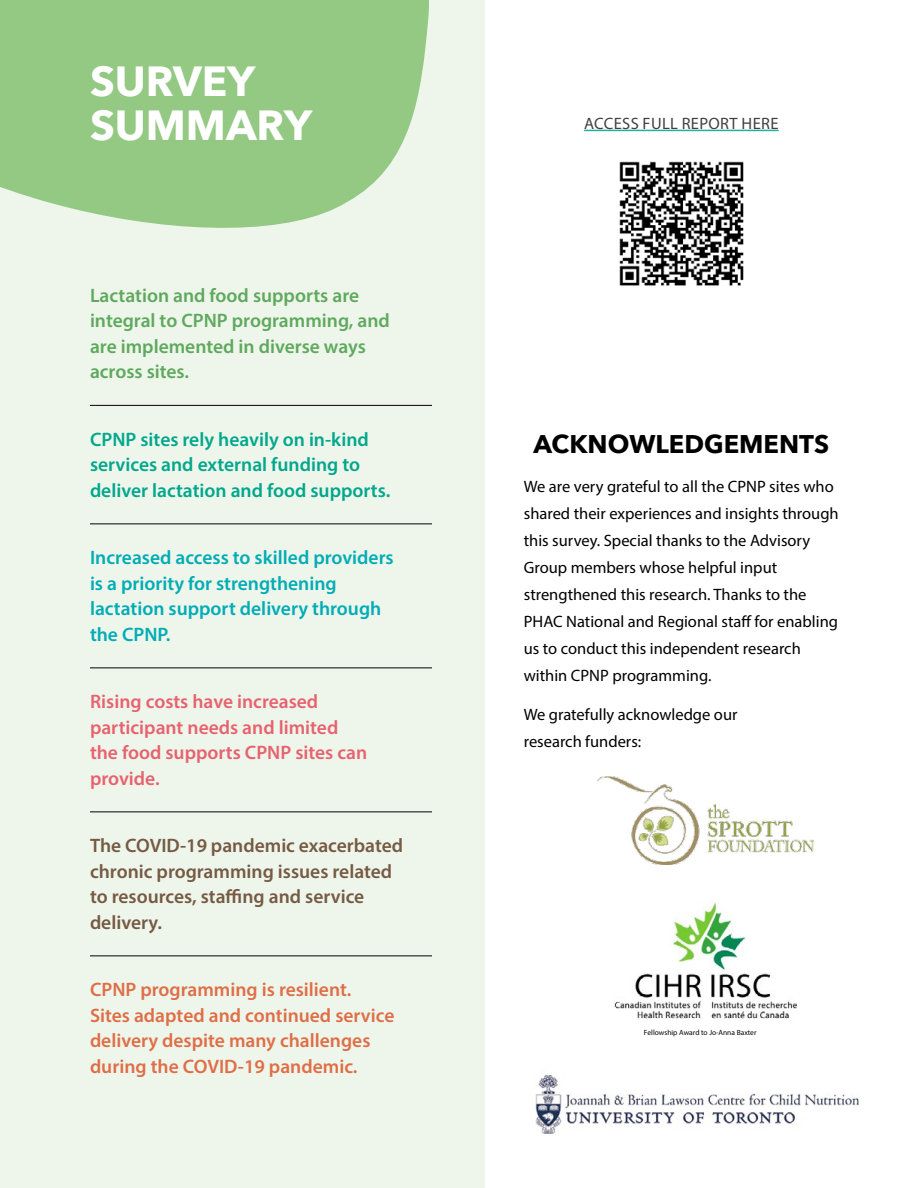
<style>
.page{position:relative;width:918px;height:1188px;background:#fff}
.page>*{position:absolute;margin:0;border:0;box-sizing:border-box;transform-origin:0 0}
.h1_heading_s1{font:700 42px/43.5px "Avenir Next";color:#fff}
.h4_heading_s4{font:700 25.5px "Avenir Next";color:#000}
.p_body_paragraph_s5{font:600 19.5px/25.5px "Myriad Pro";color:#df6e47}
.p_body_paragraph_s5-2{font:600 19.5px/25.5px "Myriad Pro";color:#765a43}
.p_body_paragraph_s5-3{font:600 19.5px/25.5px "Myriad Pro";color:#00acb5}
.p_body_paragraph_s5-4{font:600 19.5px/25.5px "Myriad Pro";color:#5fa95e}
.p_body_paragraph_s5-5{font:600 19.5px/25.5px "Myriad Pro";color:#00a78c}
.p_body_paragraph_s5-6{font:600 19.5px/25.5px "Myriad Pro";color:#e7626f}
.p_body_paragraph_s5-7{font:16.5px/27px "Myriad Pro";color:#000}
.p_body_paragraph_s5-8{font:16.5px "Myriad Pro";letter-spacing:.02em;color:#414042}
.t1{font:7.5px "Myriad Pro";color:#000}
</style>
<div class="page">
<div style="left:0;top:0;width:484px;height:1188px;background:#eef6eb"></div>
<svg style="left:0;top:0;width:429px;height:228px;background:#9dcd8e"></svg>
<hr style="left:90px;top:405px;width:342px;height:1px;background:#000">
<hr style="left:90px;top:524px;width:342px;height:1px;background:#000">
<hr style="left:90px;top:668px;width:342px;height:1px;background:#000">
<hr style="left:90px;top:812px;width:342px;height:1px;background:#000">
<hr style="left:90px;top:956px;width:342px;height:1px;background:#000">
<img style="left:614px;top:902px;width:183px;height:117px">
<img style="left:535px;top:1074px;width:325px;height:60px">
<img style="left:597px;top:777px;width:217px;height:87px">
<hr style="left:584px;top:130px;width:195px;height:1px;background:#22b09b">
<img style="left:619px;top:161px;width:125px;height:125px">
<p class="h1_heading_s1" style="left:90px;top:59px;width:224px">SURVEY<br>SUMMARY</p>
<p class="p_body_paragraph_s5-4" style="left:90px;top:282px;width:301px">Lactation and food supports are integral to CPNP programming, and are implemented in diverse ways across sites.</p>
<p class="p_body_paragraph_s5-5" style="left:90px;top:426px;width:302px">CPNP sites rely heavily on in-kind services and external funding to deliver lactation and food supports.</p>
<p class="p_body_paragraph_s5-3" style="left:90px;top:544px;width:305px">Increased access to skilled providers is a priority for strengthening lactation support delivery through the CPNP.</p>
<p class="p_body_paragraph_s5-6" style="left:90px;top:688px;width:279px">Rising costs have increased participant needs and limited the food supports CPNP sites can provide.</p>
<p class="p_body_paragraph_s5-2" style="left:90px;top:832px;width:315px">The COVID-19 pandemic exacerbated chronic programming issues related to resources, staffing and service delivery.</p>
<p class="p_body_paragraph_s5" style="left:90px;top:976px;width:306px">CPNP programming is resilient.<br>Sites adapted and continued service delivery despite many challenges during the COVID-19 pandemic.</p>
<p class="p_body_paragraph_s5-8" style="left:584px;top:113px;width:196px">ACCESS FULL REPORT HERE</p>
<p class="h4_heading_s4" style="left:534px;top:422px;width:297px">ACKNOWLEDGEMENTS</p>
<p class="p_body_paragraph_s5-7" style="left:524px;top:472px;width:316px">We are very grateful to all the CPNP sites who shared their experiences and insights through this survey. Special thanks to the Advisory Group members whose helpful input strengthened this research. Thanks to the PHAC National and Regional staff for enabling us to conduct this independent research within CPNP programming.</p>
<p class="p_body_paragraph_s5-7" style="left:524px;top:700px;width:215px">We gratefully acknowledge our research funders:</p>
<p class="t1" style="left:644px;top:1027px;width:114px">Fellowship Award to Jo-Anna Baxter</p>
</div>
